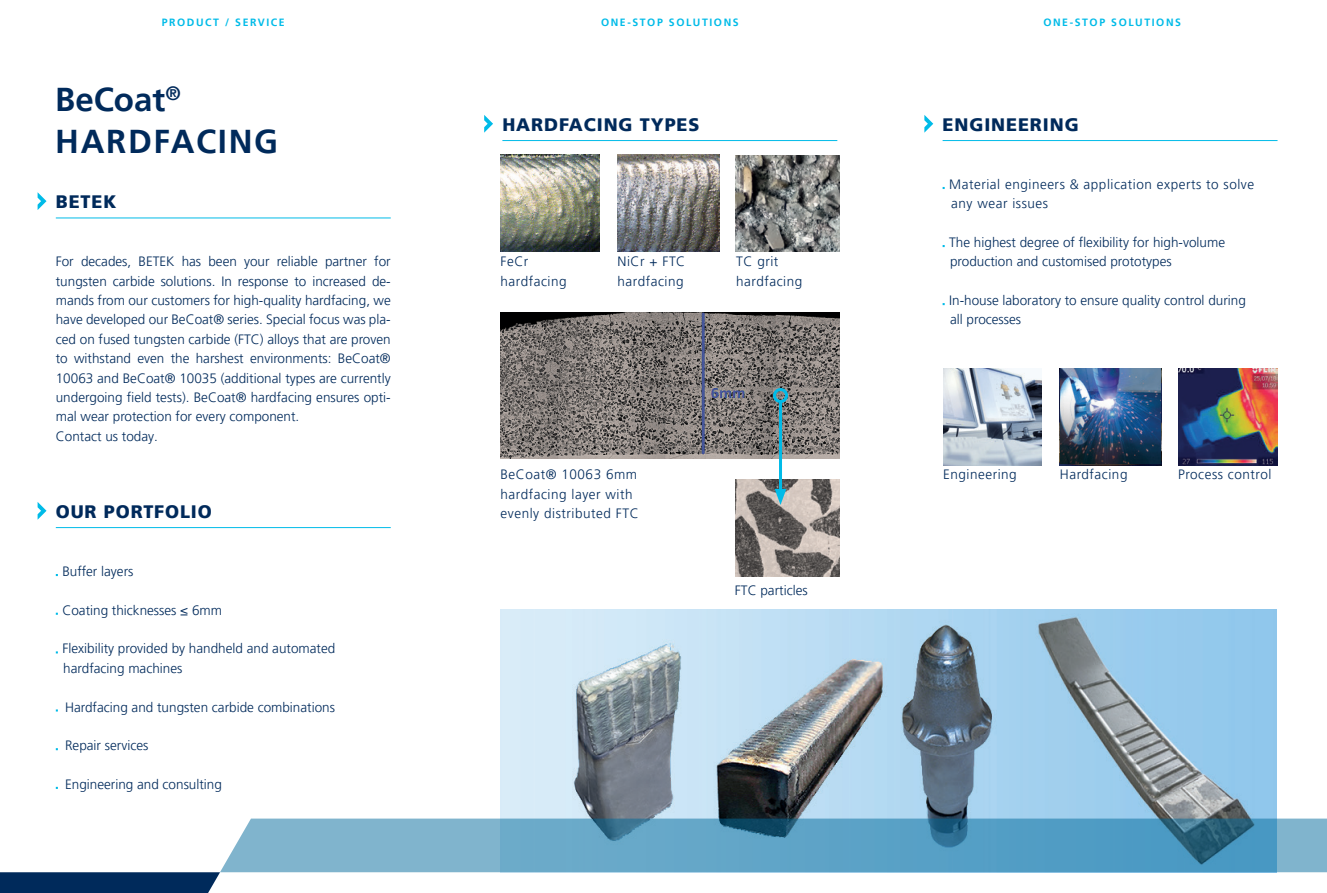
<style>
.page{position:relative;width:1327px;height:893px;background:#fff}
.page>*{position:absolute;margin:0;border:0;box-sizing:border-box;transform-origin:0 0}
.t1{font:700 33px "Frutiger LT Pro";letter-spacing:.05em;color:#002a5b}
.t2{font:900 18px "Frutiger LT Pro";letter-spacing:.05em;color:#002a5b}
.t3{font:300 13.5px/19.4px "Frutiger LT Pro";color:#002a5b;text-align:justify}
.t4{font:300 13.5px/19.4px "Frutiger LT Pro";letter-spacing:.04em;color:#002a5b}
.t5{font:700 10.5px "Frutiger LT Pro";letter-spacing:.15em;color:#00bbe8}
</style>
<div class="page">
<img style="left:500px;top:609px;width:776px;height:210px">
<svg style="left:220px;top:819px;width:1107px;height:53px;background:#62a2c2"></svg>
<svg style="left:0;top:872px;width:220px;height:21px;background:#0a3261"></svg>
<hr style="left:56px;top:218px;width:335px;height:1px;background:#00bbe8">
<hr style="left:56px;top:527px;width:335px;height:1px;background:#00bbe8">
<svg style="left:38px;top:192px;width:9px;height:18px"></svg>
<svg style="left:38px;top:502px;width:9px;height:18px"></svg>
<hr style="left:502px;top:140px;width:335px;height:1px;background:#00bbe8">
<svg style="left:484px;top:115px;width:9px;height:18px"></svg>
<hr style="left:942px;top:140px;width:335px;height:1px;background:#00bbe8">
<svg style="left:924px;top:115px;width:9px;height:18px"></svg>
<img style="left:736px;top:155px;width:103px;height:97px">
<img style="left:500px;top:312px;width:339px;height:147px">
<img style="left:736px;top:479px;width:103px;height:98px">
<img style="left:1178px;top:368px;width:99px;height:97px">
<img style="left:1060px;top:368px;width:101px;height:97px">
<img style="left:943px;top:368px;width:98px;height:97px">
<img style="left:500px;top:155px;width:100px;height:97px">
<img style="left:617px;top:155px;width:102px;height:97px">
<hr style="left:779px;top:401px;width:3px;height:94px;background:#00bbe8">
<div style="left:773px;top:388px;width:15px;height:15px;border:3px solid #00bbe8;border-radius:50%"></div>
<svg style="left:774px;top:489px;width:12px;height:16px"></svg>
<img style="left:1060px;top:369px;width:101px;height:95px">
<p class="t5" style="left:162px;top:17px;width:125px">PRODUCT / SERVICE</p>
<p class="t1" style="left:55px;top:79px;width:127px">BeCoat<sup>®</sup></p>
<p class="t1" style="left:55px;top:121px;width:224px">HARDFACING</p>
<p class="t2" style="left:56px;top:191px;width:62px">BETEK</p>
<p class="t3" style="left:56px;top:252px;width:336px">For decades, BETEK has been your reliable partner for tungsten carbide solutions. In response to increased de&shy;mands from our customers for high-quality hardfacing, we have developed our BeCoat® series. Special focus was pla&shy;ced on fused tungsten carbide (FTC) alloys that are proven to withstand even the harshest environments: BeCoat® 10063 and BeCoat® 10035 (additional types are currently undergoing field tests). BeCoat® hardfacing ensures opti&shy;mal wear protection for every component.</p>
<p class="t3" style="left:56px;top:426px;width:104px">Contact us today.</p>
<p class="t2" style="left:56px;top:501px;width:158px">OUR PORTFOLIO</p>
<p class="t3" style="left:62px;top:562px;width:72px">Buffer layers</p>
<p class="t3" style="left:62px;top:600px;width:161px">Coating thicknesses ≤ 6mm</p>
<p class="t3" style="left:62px;top:639px;width:274px">Flexibility provided by handheld and automated</p>
<p class="t3" style="left:63px;top:659px;width:121px">hardfacing machines</p>
<p class="t3" style="left:65px;top:697px;width:271px">Hardfacing and tungsten carbide combinations</p>
<p class="t3" style="left:65px;top:736px;width:85px">Repair services</p>
<p class="t3" style="left:65px;top:775px;width:158px">Engineering and consulting</p>
<p class="t5" style="left:601px;top:17px;width:139px">ONE-STOP SOLUTIONS</p>
<p class="t5" style="left:1043px;top:17px;width:139px">ONE-STOP SOLUTIONS</p>
<p class="t2" style="left:502px;top:114px;width:199px">HARDFACING TYPES</p>
<p class="t2" style="left:942px;top:114px;width:138px">ENGINEERING</p>
<p class="t3" style="left:500px;top:252px;width:29px">FeCr</p>
<p class="t4" style="left:500px;top:272px;width:68px">hardfacing</p>
<p class="t3" style="left:617px;top:252px;width:69px">NiCr + FTC</p>
<p class="t4" style="left:617px;top:272px;width:68px">hardfacing</p>
<p class="t3" style="left:736px;top:252px;width:44px">TC grit</p>
<p class="t4" style="left:736px;top:272px;width:68px">hardfacing</p>
<p class="t4" style="left:949px;top:175px;width:306px">Material engineers &amp; application experts to solve</p>
<p class="t4" style="left:951px;top:194px;width:98px">any wear issues</p>
<p class="t3" style="left:949px;top:233px;width:277px">The highest degree of flexibility for high-volume</p>
<p class="t3" style="left:950px;top:252px;width:223px">production and customised prototypes</p>
<p class="t3" style="left:949px;top:291px;width:298px">In-house laboratory to ensure quality control during</p>
<p class="t3" style="left:950px;top:310px;width:73px">all processes</p>
<p class="t4" style="left:500px;top:465px;width:140px">BeCoat® 10063 6mm hardfacing layer with evenly distributed FTC</p>
<p class="t4" style="left:943px;top:465px;width:75px">Engineering</p>
<p class="t4" style="left:1060px;top:465px;width:69px">Hardfacing</p>
<p class="t4" style="left:1178px;top:465px;width:95px">Process control</p>
<p class="t3" style="left:735px;top:581px;width:74px">FTC particles</p>
</div>
